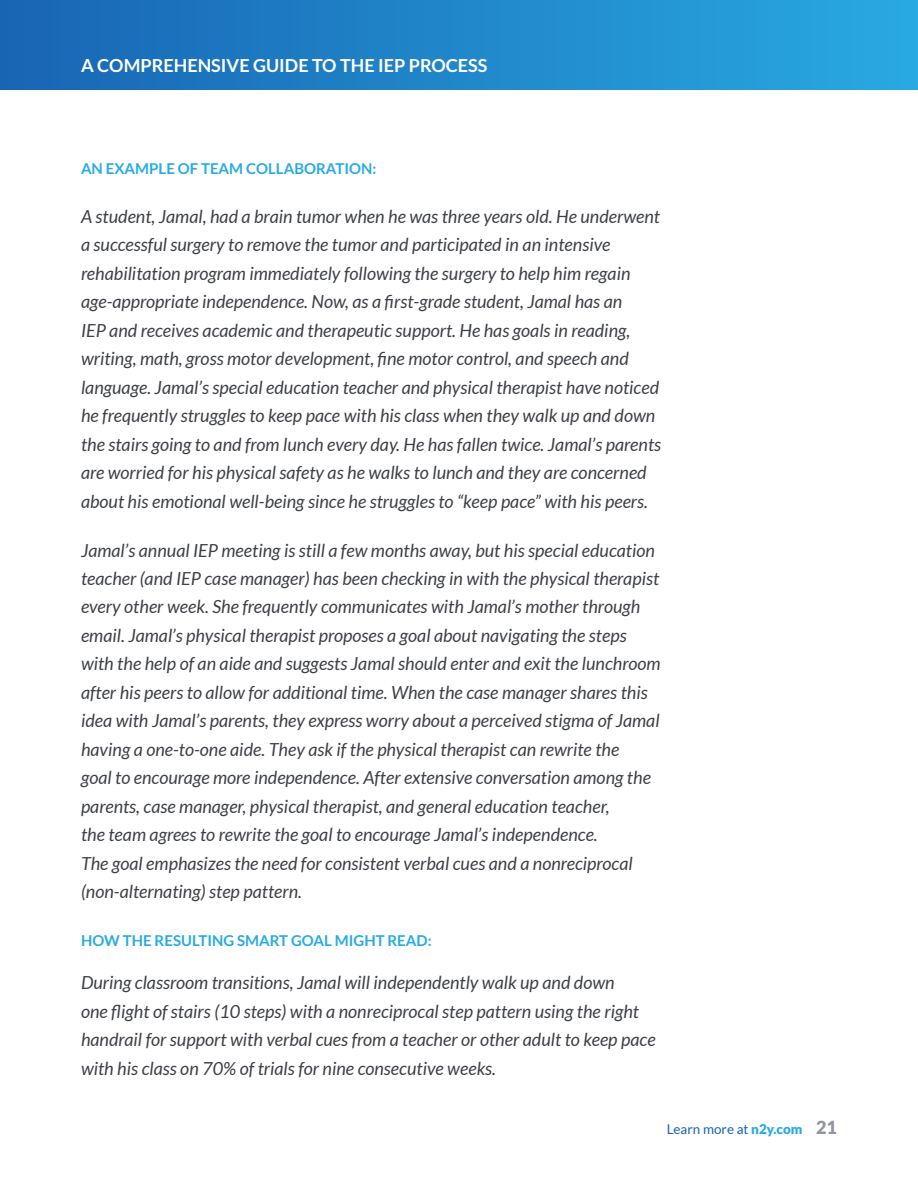
<style>
.page{position:relative;width:918px;height:1188px;background:#fff}
.page>*{position:absolute;margin:0;border:0;box-sizing:border-box;transform-origin:0 0}
.t1{font:italic 18px/28.5px "Lato";color:#3d4046}
.t2{font:700 18px "Lato";color:#fff}
.t3{font:700 15px "Lato";color:#29abe2}
.t4{font:13.5px "Lato";color:#1864b3}
.s1{font-weight:900;color:#29abe2}
.s2{font-weight:900;font-size:18px;color:#9095a0}
</style>
<div class="page">
<div style="left:0;top:0;width:918px;height:90px;background:linear-gradient(to right,#1865b4,#29a9e1)"></div>
<p class="t2" style="left:81px;top:55px;width:408px">A COMPREHENSIVE GUIDE TO THE IEP PROCESS</p>
<p class="t3" style="left:81px;top:160px;width:297px">AN EXAMPLE OF TEAM COLLABORATION:</p>
<p class="t1" style="left:81px;top:203px;width:582px">A student, Jamal, had a brain tumor when he was three years old. He underwent a successful surgery to remove the tumor and participated in an intensive rehabilitation program immediately following the surgery to help him regain age-appropriate independence. Now, as a first-grade student, Jamal has an<br>IEP and receives academic and therapeutic support. He has goals in reading, writing, math, gross motor development, fine motor control, and speech and language. Jamal’s special education teacher and physical therapist have noticed he frequently struggles to keep pace with his class when they walk up and down the stairs going to and from lunch every day. He has fallen twice. Jamal’s parents are worried for his physical safety as he walks to lunch and they are concerned about his emotional well-being since he struggles to “keep pace” with his peers.</p>
<p class="t1" style="left:81px;top:536px;width:581px">Jamal’s annual IEP meeting is still a few months away, but his special education teacher (and IEP case manager) has been checking in with the physical therapist every other week. She frequently communicates with Jamal’s mother through email. Jamal’s physical therapist proposes a goal about navigating the steps with the help of an aide and suggests Jamal should enter and exit the lunchroom after his peers to allow for additional time. When the case manager shares this idea with Jamal’s parents, they express worry about a perceived stigma of Jamal having a one-to-one aide. They ask if the physical therapist can rewrite the<br>goal to encourage more independence. After extensive conversation among the parents, case manager, physical therapist, and general education teacher,<br>the team agrees to rewrite the goal to encourage Jamal’s independence.<br>The goal emphasizes the need for consistent verbal cues and a nonreciprocal (non-alternating) step pattern.</p>
<p class="t3" style="left:81px;top:932px;width:352px">HOW THE RESULTING SMART GOAL MIGHT READ:</p>
<p class="t1" style="left:81px;top:969px;width:576px">During classroom transitions, Jamal will independently walk up and down<br>one flight of stairs (10 steps) with a nonreciprocal step pattern using the right handrail for support with verbal cues from a teacher or other adult to keep pace with his class on 70% of trials for nine consecutive weeks.</p>
<p class="t4" style="left:667px;top:1122px;width:172px">Learn more at <span class="s1">n2y.com</span> <span class="s2">21</span></p>
</div>
